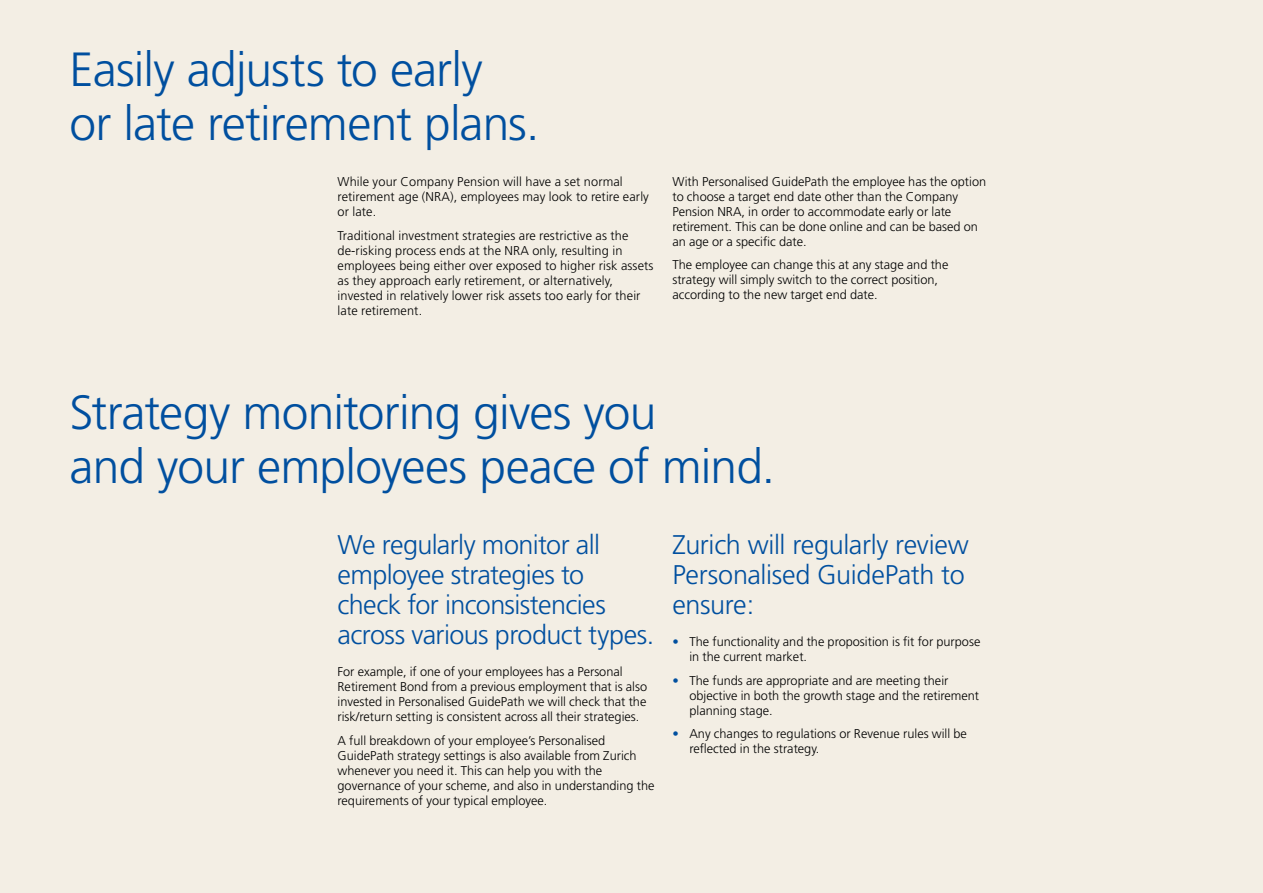
<style>
.page{position:relative;width:1263px;height:893px;background:#f3eee4}
.page>*{position:absolute;margin:0;border:0;box-sizing:border-box;transform-origin:0 0}
.t1{font:300 48px/54px "Frutiger";letter-spacing:-.015em;color:#004f9f}
.t2{font:300 27px/30px "Frutiger";letter-spacing:-.02em;color:#004f9f}
.t3{font:300 12.75px/15px "Frutiger";color:#000}
.s1{color:#004f9f}
</style>
<div class="page">
<h1 class="t1" style="left:70px;top:44px;width:471px">Easily adjusts to early<br>or late retirement plans.</h1>
<p class="t3" style="left:338px;top:174px;width:313px">While your Company Pension will have a set normal retirement age (NRA), employees may look to retire early or late.</p>
<p class="t3" style="left:338px;top:228px;width:317px">Traditional investment strategies are restrictive as the de-risking process ends at the NRA only, resulting in employees being either over exposed to higher risk assets as they approach early retirement, or alternatively, invested in relatively lower risk assets too early for their late retirement.</p>
<p class="t3" style="left:672px;top:174px;width:315px">With Personalised GuidePath the employee has the option to choose a target end date other than the Company Pension NRA, in order to accommodate early or late retirement. This can be done online and can be based on an age or a specific date.</p>
<p class="t3" style="left:672px;top:258px;width:277px">The employee can change this at any stage and the strategy will simply switch to the correct position, according to the new target end date.</p>
<h1 class="t1" style="left:70px;top:386px;width:707px">Strategy monitoring gives you<br>and your employees peace of mind.</h1>
<h2 class="t2" style="left:338px;top:530px;width:318px">We regularly monitor all employee strategies to check for inconsistencies across various product types.</h2>
<p class="t3" style="left:338px;top:664px;width:311px">For example, if one of your employees has a Personal Retirement Bond from a previous employment that is also invested in Personalised GuidePath we will check that the risk/return setting is consistent across all their strategies.</p>
<p class="t3" style="left:338px;top:733px;width:318px">A full breakdown of your employee’s Personalised GuidePath strategy settings is also available from Zurich whenever you need it. This can help you with the governance of your scheme, and also in understanding the requirements of your typical employee.</p>
<h2 class="t2" style="left:672px;top:530px;width:298px">Zurich will regularly review<br>Personalised GuidePath to ensure:</h2>
<p class="t3" style="left:689px;top:634px;width:292px;text-indent:-17px"><span class="s1">•</span> The functionality and the proposition is fit for purpose in the current market.</p>
<p class="t3" style="left:689px;top:673px;width:291px;text-indent:-17px"><span class="s1">•</span> The funds are appropriate and are meeting their objective in both the growth stage and the retirement planning stage.</p>
<p class="t3" style="left:689px;top:726px;width:279px;text-indent:-17px"><span class="s1">•</span> Any changes to regulations or Revenue rules will be reflected in the strategy.</p>
</div>
